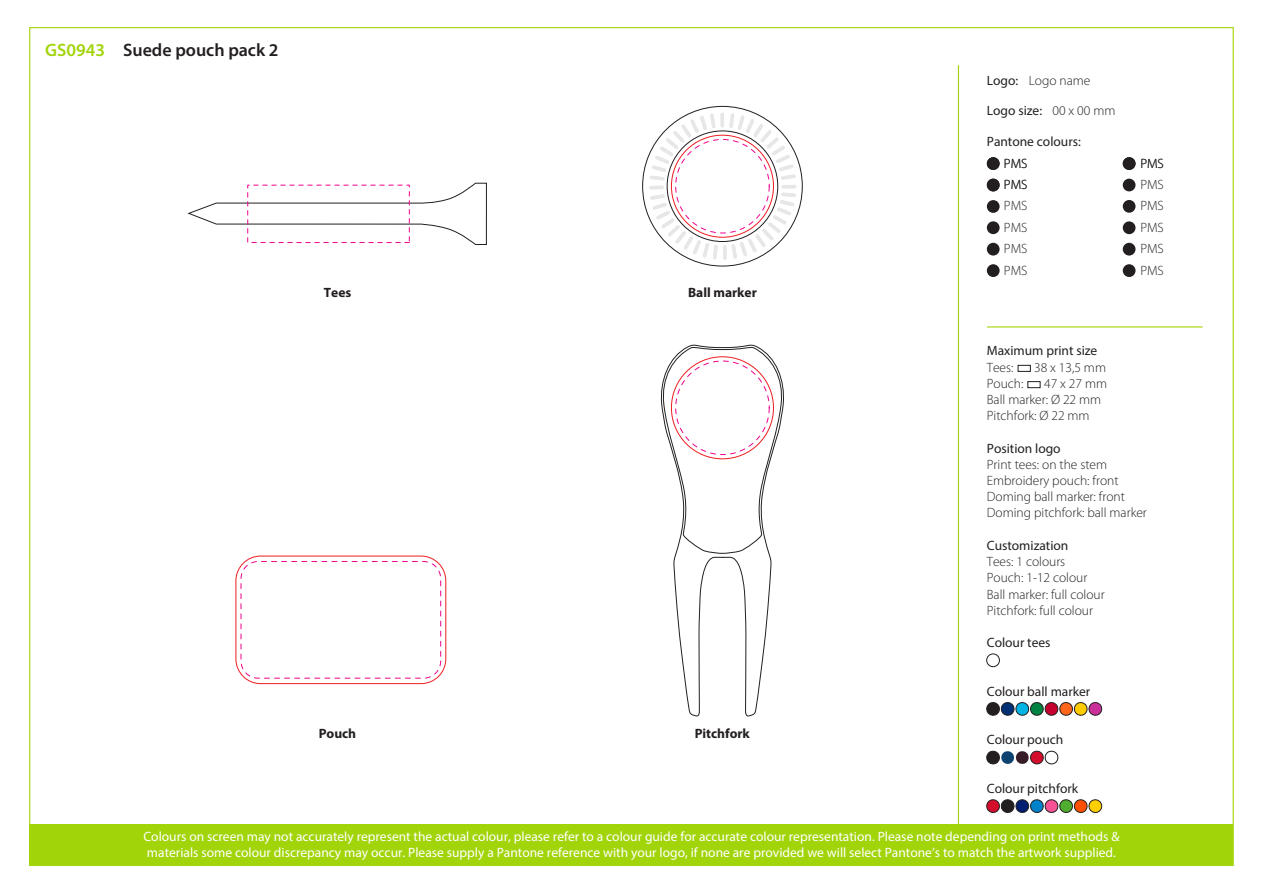
<style>
.page{position:relative;width:1263px;height:893px;background:#fff}
.page>*{position:absolute;margin:0;border:0;box-sizing:border-box;transform-origin:0 0}
.t1{font:600 18px "Myriad Pro";color:#231f20}
.t2{font:13.5px/16.2px "Myriad Pro";color:#fff}
.t3{font:300 13.5px/16.2px "Myriad Pro";color:#231f20}
.t4{font:13.5px "Myriad Pro";color:#231f20}
.t5{font:700 13.5px "Myriad Pro";color:#231f20}
.s1{color:#a2d40a}
</style>
<div class="page">
<div style="left:30px;top:824px;width:1203px;height:41px;background:#a2d40a"></div>
<svg style="left:188px;top:183px;width:299px;height:62px"></svg>
<div style="left:1018px;top:365px;width:12px;height:7px;border:1px solid #231f20"></div>
<div style="left:1027px;top:381px;width:13px;height:7px;border:1px solid #231f20"></div>
<hr style="left:958px;top:65px;width:1px;height:761px;background:#a2d40a">
<svg style="left:673px;top:344px;width:99px;height:373px"></svg>
<svg style="left:660px;top:346px;width:124px;height:208px"></svg>
<svg style="left:649px;top:113px;width:147px;height:147px"></svg>
<hr style="left:987px;top:326px;width:215px;height:1px;background:#a2d40a">
<div style="left:986px;top:654px;width:14px;height:13px;border:1px solid #231f20;border-radius:50%"></div>
<svg style="left:986px;top:750px;width:73px;height:15px"></svg>
<svg style="left:986px;top:702px;width:116px;height:14px"></svg>
<svg style="left:986px;top:799px;width:116px;height:14px"></svg>
<div style="left:1123px;top:179px;width:12px;height:12px;background:#231f20;border-radius:50%"></div>
<div style="left:987px;top:179px;width:12px;height:12px;background:#231f20;border-radius:50%"></div>
<div style="left:987px;top:157px;width:12px;height:13px;background:#231f20;border-radius:50%"></div>
<div style="left:1123px;top:157px;width:12px;height:13px;background:#231f20;border-radius:50%"></div>
<div style="left:987px;top:200px;width:12px;height:13px;background:#231f20;border-radius:50%"></div>
<div style="left:987px;top:221px;width:12px;height:13px;background:#231f20;border-radius:50%"></div>
<div style="left:987px;top:243px;width:12px;height:13px;background:#231f20;border-radius:50%"></div>
<div style="left:1123px;top:243px;width:12px;height:13px;background:#231f20;border-radius:50%"></div>
<div style="left:1123px;top:264px;width:12px;height:13px;background:#231f20;border-radius:50%"></div>
<div style="left:1123px;top:221px;width:12px;height:13px;background:#231f20;border-radius:50%"></div>
<div style="left:1123px;top:200px;width:12px;height:13px;background:#231f20;border-radius:50%"></div>
<div style="left:987px;top:264px;width:12px;height:13px;background:#231f20;border-radius:50%"></div>
<div style="left:236px;top:556px;width:210px;height:128px;border:1px solid #ee1d23;border-radius:25px"></div>
<div style="left:241px;top:561px;width:200px;height:117px;border:1px dashed #ed028c;border-radius:17px"></div>
<h1 class="t1" style="left:45px;top:38px;width:235px"><span class="s1">GS0943</span> Suede pouch pack 2</h1>
<p class="t5" style="left:324px;top:284px;width:29px">Tees</p>
<p class="t5" style="left:688px;top:284px;width:70px">Ball marker</p>
<p class="t5" style="left:319px;top:725px;width:39px">Pouch</p>
<p class="t5" style="left:695px;top:725px;width:57px">Pitchfork</p>
<p class="t4" style="left:987px;top:72px;width:33px">Logo:</p>
<p class="t4" style="left:987px;top:102px;width:57px">Logo size:</p>
<p class="t3" style="left:1029px;top:72px;width:63px">Logo name</p>
<p class="t3" style="left:1052px;top:103px;width:65px">00 x 00 mm</p>
<p class="t4" style="left:987px;top:133px;width:96px">Pantone colours:</p>
<p class="t3" style="left:1004px;top:155px;width:25px">PMS</p>
<p class="t3" style="left:1140px;top:155px;width:25px">PMS</p>
<p class="t3" style="left:1004px;top:176px;width:25px">PMS</p>
<p class="t3" style="left:1140px;top:176px;width:25px">PMS</p>
<p class="t3" style="left:1004px;top:195px;width:25px;line-height:21.3px;text-align:justify">PMS PMS PMS</p>
<p class="t3" style="left:1140px;top:198px;width:25px">PMS</p>
<p class="t3" style="left:1140px;top:219px;width:25px">PMS</p>
<p class="t3" style="left:1140px;top:238px;width:25px;line-height:21.5px">PMS<br>PMS</p>
<p class="t3" style="left:1004px;top:262px;width:25px">PMS</p>
<p class="t4" style="left:987px;top:343px;width:112px">Maximum print size</p>
<p class="t3" style="left:987px;top:359px;width:28px">Tees:</p>
<p class="t3" style="left:1034px;top:359px;width:73px">38 x 13,5 mm</p>
<p class="t3" style="left:987px;top:375px;width:38px">Pouch:</p>
<p class="t3" style="left:987px;top:375px;width:122px;text-indent:57px">47 x 27 mm<br>Ball marker: Ø 22 mm<br>Pitchfork: Ø 22 mm</p>
<p class="t4" style="left:987px;top:440px;width:75px">Position logo</p>
<p class="t3" style="left:987px;top:456px;width:162px">Print tees: on the stem<br>Embroidery pouch: front<br>Doming ball marker: front<br>Doming pitchfork: ball marker</p>
<p class="t4" style="left:987px;top:537px;width:83px">Customization</p>
<p class="t3" style="left:987px;top:553px;width:119px">Tees: 1 colours<br>Pouch: 1-12 colour<br>Ball marker: full colour<br>Pitchfork: full colour</p>
<p class="t4" style="left:987px;top:634px;width:65px">Colour tees</p>
<p class="t4" style="left:987px;top:683px;width:105px">Colour ball marker</p>
<p class="t4" style="left:987px;top:731px;width:78px">Colour pouch</p>
<p class="t4" style="left:987px;top:780px;width:93px">Colour pitchfork</p>
<p class="t2" style="left:143px;top:828px;width:977px">Colours on screen may not accurately represent the actual colour, please refer to a colour guide for accurate colour representation. Please note depending on print methods &amp; materials some colour discrepancy may occur. Please supply a Pantone reference with your logo, if none are provided we will select Pantone’s to match the artwork supplied.</p>
</div>
